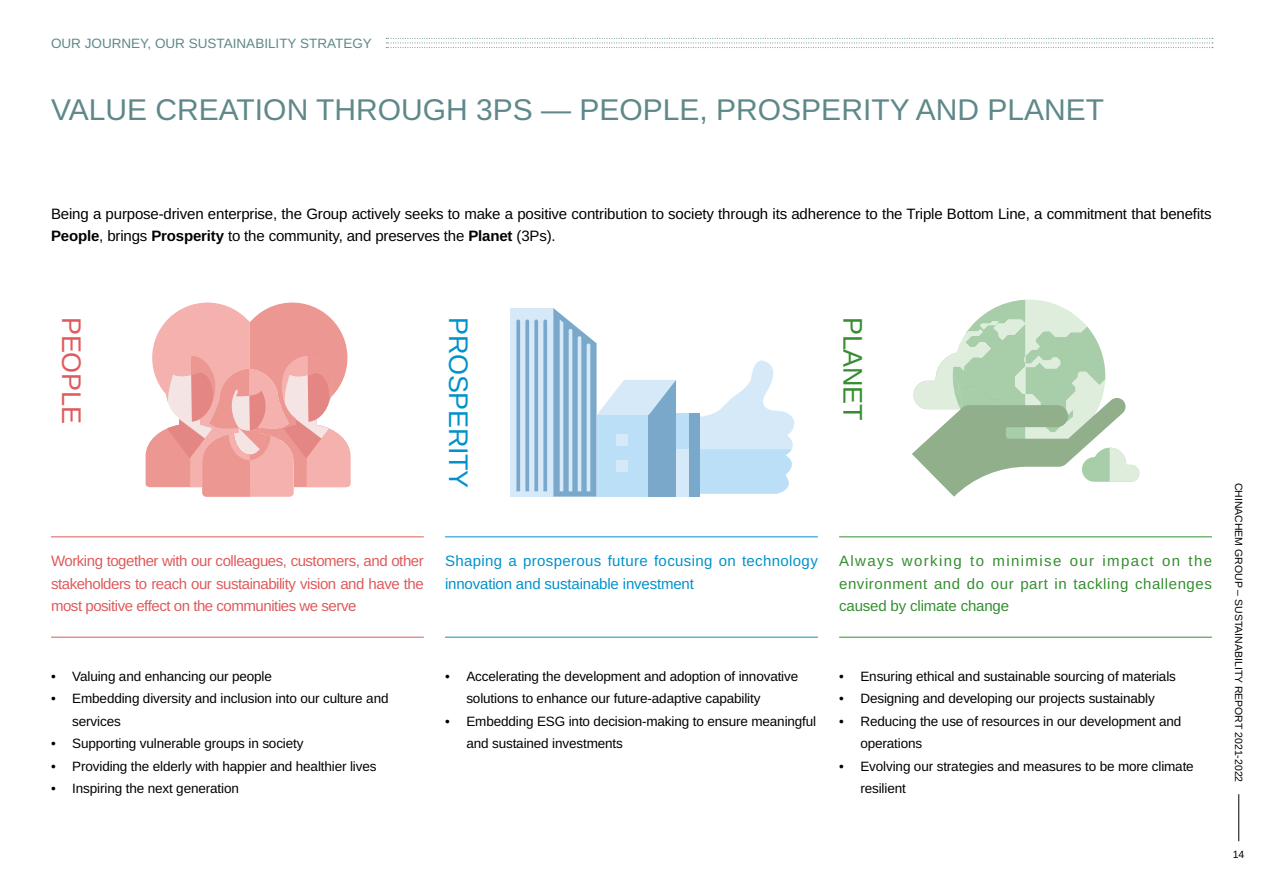
<style>
.page{position:relative;width:1263px;height:893px;background:#fff}
.page>*{position:absolute;margin:0;border:0;box-sizing:border-box;transform-origin:0 0}
.t1{font:30px "Arimo";color:#5e8889}
.t2{font:27px "Arimo";letter-spacing:-.01em;color:#0092cb}
.t3{font:27px "Arimo";letter-spacing:-.01em;color:#df5a5c}
.t4{font:27px "Arimo";letter-spacing:-.01em;color:#348e2f}
.t5{font:15px/22.5px "Arimo";letter-spacing:-.01em;color:#000}
.t6{font:15px/22.5px "Arimo";letter-spacing:-.03em;color:#df5a5c;text-align:justify}
.t7{font:15px/22.5px "Arimo";letter-spacing:.04em;color:#348e2f;text-align:justify}
.t8{font:15px/22.5px "Arimo";letter-spacing:.025em;color:#0092cb}
.t9{font:13.5px/22.5px "Arimo";letter-spacing:-.01em;color:#000}
.t10{font:13.5px "Arimo";color:#5e8889}
.t11{font:10.5px "Arimo";color:#000}
.s1{font-weight:700}
</style>
<div class="page">
<svg style="left:386px;top:38px;width:827px;height:10px"></svg>
<hr style="left:51px;top:536px;width:373px;height:1px;background:#df5a5c">
<hr style="left:51px;top:637px;width:373px;height:1px;background:#df5a5c">
<hr style="left:839px;top:536px;width:373px;height:1px;background:#348e2f">
<hr style="left:839px;top:637px;width:373px;height:1px;background:#348e2f">
<hr style="left:445px;top:536px;width:373px;height:1px;background:#0092cb">
<hr style="left:445px;top:637px;width:373px;height:1px;background:#0092cb">
<svg style="left:146px;top:303px;width:205px;height:194px"></svg>
<div style="left:633px;top:413px;width:65px;height:84px;background:#bbdff6"></div>
<div style="left:633px;top:449px;width:65px;height:48px;background:#d5e9f8"></div>
<svg style="left:699px;top:360px;width:96px;height:134px"></svg>
<div style="left:689px;top:413px;width:10px;height:84px;background:#79a8ca"></div>
<div style="left:510px;top:308px;width:43px;height:189px;background:#d5e9f8"></div>
<svg style="left:516px;top:319px;width:31px;height:172px"></svg>
<svg style="left:553px;top:308px;width:123px;height:189px"></svg>
<div style="left:617px;top:434px;width:11px;height:12px;background:#d5e9f8"></div>
<div style="left:617px;top:461px;width:11px;height:11px;background:#d5e9f8"></div>
<svg style="left:912px;top:300px;width:227px;height:197px"></svg>
<hr style="left:1238px;top:794px;width:1px;height:47px;background:#000">
<p class="t10" style="left:51px;top:34px;width:322px">OUR JOURNEY, OUR SUSTAINABILITY STRATEGY</p>
<h1 class="t1" style="left:51px;top:88px;width:1055px">VALUE CREATION THROUGH 3PS — PEOPLE, PROSPERITY AND PLANET</h1>
<p class="t5" style="left:51px;top:203px;width:1162px">Being a purpose-driven enterprise, the Group actively seeks to make a positive contribution to society through its adherence to the Triple Bottom Line, a commitment that benefits<br><span class="s1">People</span>, brings <span class="s1">Prosperity</span> to the community, and preserves the <span class="s1">Planet</span> (3Ps).</p>
<h2 class="t3" style="left:90px;top:317px;width:108px;rotate:90deg">PEOPLE</h2>
<h2 class="t2" style="left:477px;top:317px;width:173px;rotate:90deg">PROSPERITY</h2>
<h2 class="t4" style="left:871px;top:317px;width:105px;rotate:90deg">PLANET</h2>
<p class="t6" style="left:51px;top:550px;width:374px">Working together with our colleagues, customers, and other stakeholders to reach our sustainability vision and have the most positive effect on the communities we serve</p>
<p class="t7" style="left:839px;top:550px;width:374px">Always working to minimise our impact on the environment and do our part in tackling challenges caused by climate change</p>
<p class="t8" style="left:445px;top:550px;width:374px">Shaping a prosperous future focusing on technology innovation and sustainable investment</p>
<p class="t9" style="left:51px;top:665px;width:222px">• Valuing and enhancing our people</p>
<p class="t9" style="left:72px;top:688px;width:318px;text-indent:-21px">• Embedding diversity and inclusion into our culture and services</p>
<p class="t9" style="left:51px;top:733px;width:254px">• Supporting vulnerable groups in society</p>
<p class="t9" style="left:51px;top:755px;width:327px">• Providing the elderly with happier and healthier lives</p>
<p class="t9" style="left:51px;top:778px;width:189px">• Inspiring the next generation</p>
<p class="t9" style="left:466px;top:665px;width:333px;text-indent:-21px">• Accelerating the development and adoption of innovative solutions to enhance our future-adaptive capability</p>
<p class="t9" style="left:466px;top:710px;width:351px;text-indent:-21px">• Embedding ESG into decision-making to ensure meaningful and sustained investments</p>
<p class="t9" style="left:839px;top:665px;width:338px">• Ensuring ethical and sustainable sourcing of materials</p>
<p class="t9" style="left:839px;top:688px;width:317px">• Designing and developing our projects sustainably</p>
<p class="t9" style="left:860px;top:710px;width:323px;text-indent:-21px">• Reducing the use of resources in our development and operations</p>
<p class="t9" style="left:860px;top:755px;width:335px;text-indent:-21px">• Evolving our strategies and measures to be more climate resilient</p>
<p class="t11" style="left:1246px;top:483px;width:301px;rotate:90deg">CHINACHEM GROUP – SUSTAINABILITY REPORT 2021-2022</p>
<p class="t11" style="left:1233px;top:847px;width:13px">14</p>
</div>
